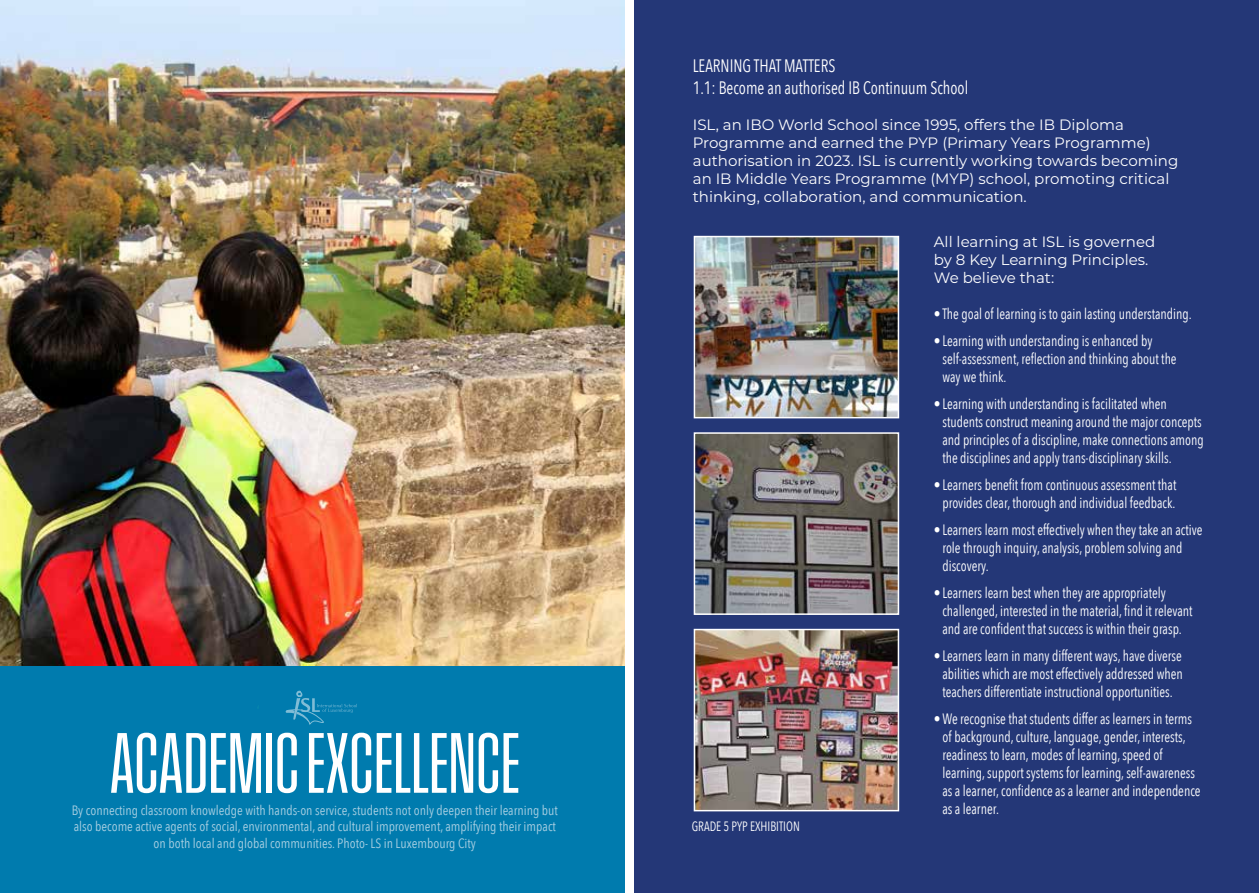
<style>
.page{position:relative;width:1259px;height:893px;background:#fff}
.page>*{position:absolute;margin:0;border:0;box-sizing:border-box;transform-origin:0 0}
.t1{font:90px "Field Gothic No.23 Med XX Cond";color:#fff}
.t2{font:18px/21.6px "Avenir Next Condensed";color:#fff;scale:.9 1}
.t3{font:15px/18px "Avenir Next Condensed";color:#fff;scale:.9 1}
.t4{font:15px/18px "Montserrat";color:#fff}
.t5{font:13.5px/16.2px "Avenir Next Condensed";color:#a8cfe2;text-align:center}
.t6{font:13.5px "Avenir Next Condensed";color:#fff;scale:.9 1}
</style>
<div class="page">
<img style="left:0;top:0;width:625px;height:666px">
<div style="left:0;top:666px;width:678px;height:227px;background:#007bae"></div>
<svg style="left:286px;top:691px;width:71px;height:33px"></svg>
<div style="left:629px;top:0;width:630px;height:893px;background:#243777"></div>
<img style="left:696px;top:239px;width:200px;height:176px">
<div style="left:693px;top:236px;width:206px;height:182px;border:2px solid #fff"></div>
<img style="left:696px;top:632px;width:200px;height:176px">
<div style="left:693px;top:629px;width:206px;height:182px;border:2px solid #fff"></div>
<img style="left:696px;top:435px;width:200px;height:177px">
<div style="left:693px;top:432px;width:206px;height:183px;border:2px solid #fff"></div>
<div style="left:625px;top:0;width:9px;height:893px;background:#fff"></div>
<h1 class="t1" style="left:109px;top:721px;width:412px">ACADEMIC EXCELLENCE</h1>
<p class="t5" style="left:72px;top:802px;width:488px">By connecting classroom knowledge with hands-on service, students not only deepen their learning but also become active agents of social, environmental, and cultural improvement, amplifying their impact on both local and global communities. Photo- LS in Luxembourg City</p>
<p class="t2" style="left:693px;top:54px;width:308px">LEARNING THAT MATTERS<br>1.1: Become an authorised IB Continuum School</p>
<p class="t4" style="left:693px;top:115px;width:487px">ISL, an IBO World School since 1995, offers the IB Diploma Programme and earned the PYP (Primary Years Programme) authorisation in 2023. ISL is currently working towards becoming an IB Middle Years Programme (MYP) school, promoting critical thinking, collaboration, and communication.</p>
<p class="t6" style="left:692px;top:815px;width:122px">GRADE 5 PYP EXHIBITION</p>
<p class="t4" style="left:934px;top:232px;width:223px">All learning at ISL is governed by 8 Key Learning Principles.<br>We believe that:</p>
<p class="t3" style="left:934px;top:304px;width:288px">• The goal of learning is to gain lasting understanding.</p>
<p class="t3" style="left:942px;top:331px;width:262px;text-indent:-9px">• Learning with understanding is enhanced by self-assessment, reflection and thinking about the way we think.</p>
<p class="t3" style="left:942px;top:394px;width:292px;text-indent:-9px">• Learning with understanding is facilitated when students construct meaning around the major concepts and principles of a discipline, make connections among the disciplines and apply trans-disciplinary skills.</p>
<p class="t3" style="left:934px;top:475px;width:271px;text-align:center">• Learners benefit from continuous assessment that provides clear, thorough and individual feedback.</p>
<p class="t3" style="left:942px;top:520px;width:290px;text-indent:-9px">• Learners learn most effectively when they take an active role through inquiry, analysis, problem solving and discovery.</p>
<p class="t3" style="left:942px;top:583px;width:279px;text-indent:-9px">• Learners learn best when they are appropriately challenged, interested in the material, find it relevant and are confident that success is within their grasp.</p>
<p class="t3" style="left:934px;top:646px;width:278px;text-align:center">• Learners learn in many different ways, have diverse abilities which are most effectively addressed when teachers differentiate instructional opportunities.</p>
<p class="t3" style="left:942px;top:709px;width:288px;text-indent:-9px">•We recognise that students differ as learners in terms of background, culture, language, gender, interests, readiness to learn, modes of learning, speed of learning, support systems for learning, self-awareness as a learner, confidence as a learner and independence as a learner.</p>
</div>
